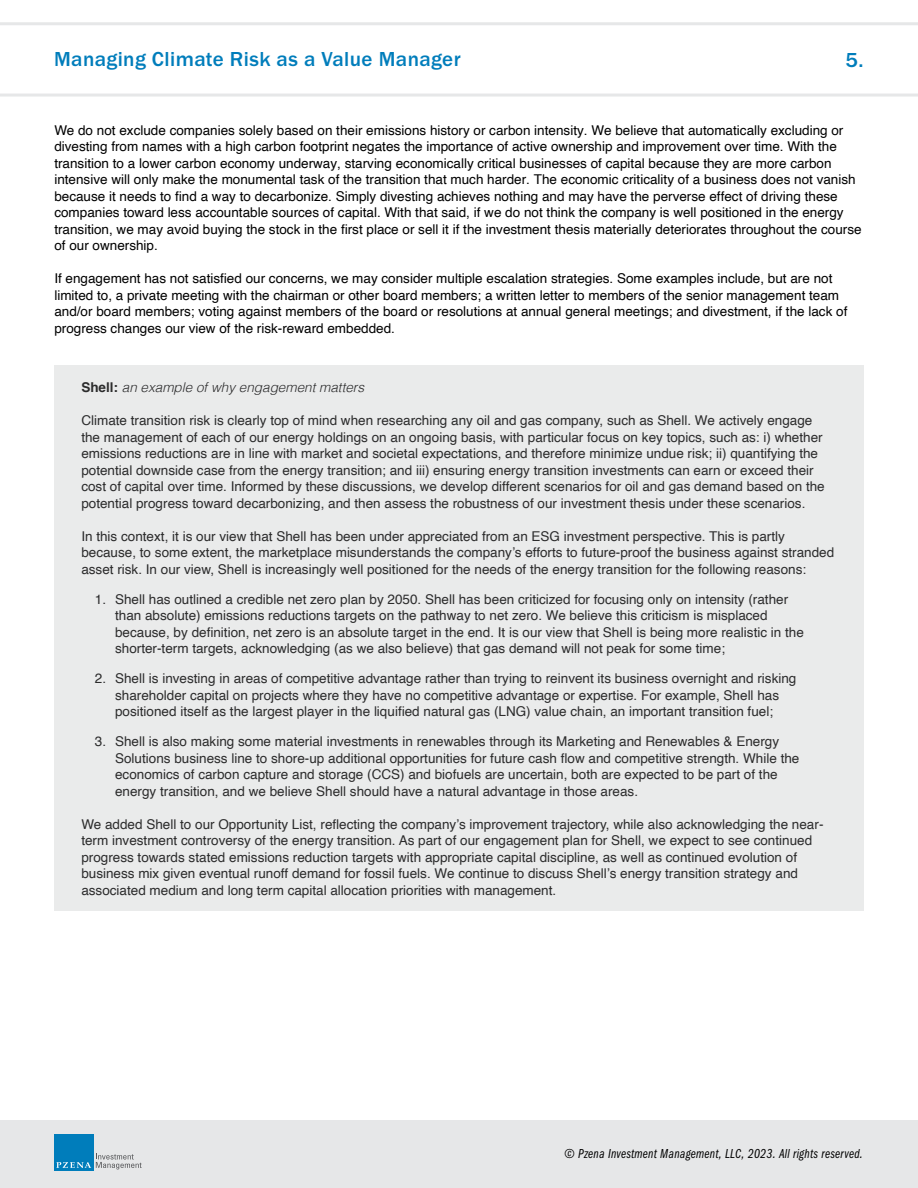
<style>
.page{position:relative;width:918px;height:1188px;background:#fff}
.page>*{position:absolute;margin:0;border:0;box-sizing:border-box;transform-origin:0 0}
.t1{font:500 21px "Franklin Gothic URW";letter-spacing:.02em;color:#007dbb}
.t2{font:13.5px/16.5px "Helvetica";color:#000}
.t3{font:13.5px "Franklin Gothic URW Com Boo Ita";letter-spacing:.02em;color:#000}
.t4{font:italic 300 13.5px "Helvetica";color:#000}
.s1{font-weight:700;font-style:normal}
</style>
<div class="page">
<div style="left:54px;top:366px;width:810px;height:545px;background:#e6e7e8"></div>
<div style="left:0;top:1120px;width:918px;height:68px;background:#e6e7e8"></div>
<div style="left:54px;top:1134px;width:39px;height:37px;background:#007dbb"></div>
<svg style="left:56px;top:1154px;width:85px;height:15px"></svg>
<svg style="left:0;top:22px;width:918px;height:75px"></svg>
<p class="t1" style="left:54px;top:46px;width:408px">Managing Climate Risk as a Value Manager</p>
<p class="t1" style="left:846px;top:47px;width:19px">5.</p>
<p class="t2" style="left:54px;top:122px;width:809px">We do not exclude companies solely based on their emissions history or carbon intensity. We believe that automatically excluding or divesting from names with a high carbon footprint negates the importance of active ownership and improvement over time. With the transition to a lower carbon economy underway, starving economically critical businesses of capital because they are more carbon intensive will only make the monumental task of the transition that much harder. The economic criticality of a business does not vanish because it needs to find a way to decarbonize. Simply divesting achieves nothing and may have the perverse effect of driving these companies toward less accountable sources of capital. With that said, if we do not think the company is well positioned in the energy transition, we may avoid buying the stock in the first place or sell it if the investment thesis materially deteriorates throughout the course of our ownership.</p>
<p class="t2" style="left:54px;top:270px;width:795px">If engagement has not satisfied our concerns, we may consider multiple escalation strategies. Some examples include, but are not limited to, a private meeting with the chairman or other board members; a written letter to members of the senior management team and/or board members; voting against members of the board or resolutions at annual general meetings; and divestment, if the lack of progress changes our view of the risk-reward embedded.</p>
<p class="t4" style="left:81px;top:376px;width:284px"><span class="s1">Shell:</span> an example of why engagement matters</p>
<p class="t2" style="left:81px;top:413px;width:745px">Climate transition risk is clearly top of mind when researching any oil and gas company, such as Shell. We actively engage the management of each of our energy holdings on an ongoing basis, with particular focus on key topics, such as: i) whether emissions reductions are in line with market and societal expectations, and therefore minimize undue risk; ii) quantifying the potential downside case from the energy transition; and iii) ensuring energy transition investments can earn or exceed their cost of capital over time. Informed by these discussions, we develop different scenarios for oil and gas demand based on the potential progress toward decarbonizing, and then assess the robustness of our investment thesis under these scenarios.</p>
<p class="t2" style="left:81px;top:528px;width:754px">In this context, it is our view that Shell has been under appreciated from an ESG investment perspective. This is partly because, to some extent, the marketplace misunderstands the company’s efforts to future-proof the business against stranded asset risk. In our view, Shell is increasingly well positioned for the needs of the energy transition for the following reasons:</p>
<p class="t2" style="left:115px;top:591px;width:690px;text-indent:-20px">1. Shell has outlined a credible net zero plan by 2050. Shell has been criticized for focusing only on intensity (rather than absolute) emissions reductions targets on the pathway to net zero. We believe this criticism is misplaced because, by definition, net zero is an absolute target in the end. It is our view that Shell is being more realistic in the shorter-term targets, acknowledging (as we also believe) that gas demand will not peak for some time;</p>
<p class="t2" style="left:95px;top:671px;width:703px;text-align:center">2. Shell is investing in areas of competitive advantage rather than trying to reinvent its business overnight and risking shareholder capital on projects where they have no competitive advantage or expertise. For example, Shell has positioned itself as the largest player in the liquified natural gas (LNG) value chain, an important transition fuel;</p>
<p class="t2" style="left:115px;top:734px;width:686px;text-indent:-20px">3. Shell is also making some material investments in renewables through its Marketing and Renewables &amp; Energy Solutions business line to shore-up additional opportunities for future cash flow and competitive strength. While the economics of carbon capture and storage (CCS) and biofuels are uncertain, both are expected to be part of the energy transition, and we believe Shell should have a natural advantage in those areas.</p>
<p class="t2" style="left:81px;top:816px;width:744px">We added Shell to our Opportunity List, reflecting the company’s improvement trajectory, while also acknowledging the near&shy;term investment controversy of the energy transition. As part of our engagement plan for Shell, we expect to see continued progress towards stated emissions reduction targets with appropriate capital discipline, as well as continued evolution of business mix given eventual runoff demand for fossil fuels. We continue to discuss Shell’s energy transition strategy and associated medium and long term capital allocation priorities with management.</p>
<p class="t3" style="left:564px;top:1146px;width:300px">© Pzena Investment Management, LLC, 2023. All rights reserved.</p>
</div>
